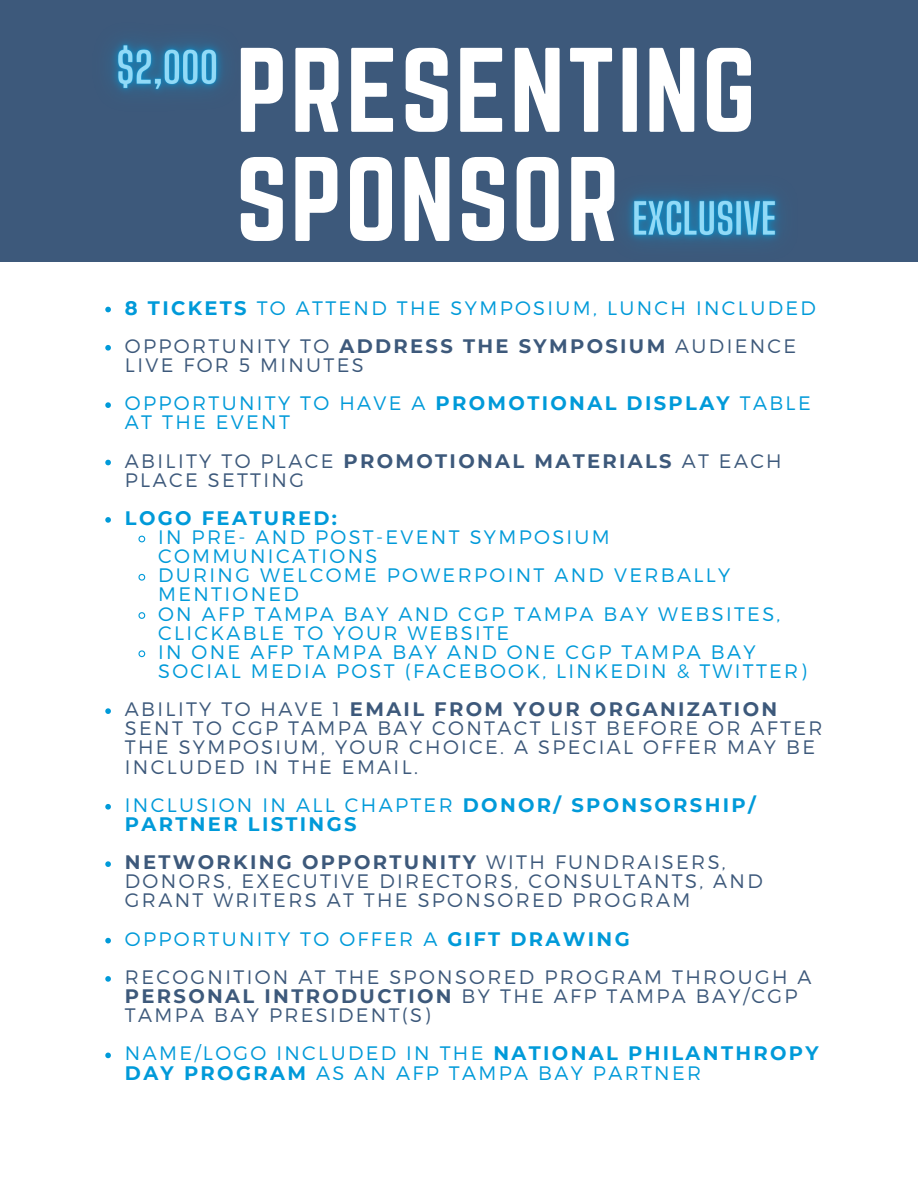
<style>
.page{position:relative;width:918px;height:1188px;background:#fff}
.page>*{position:absolute;margin:0;border:0;box-sizing:border-box;transform-origin:0 0}
.t1{font:105px/109.2px "Norwester";letter-spacing:.02em;color:#fff}
.t2{font:300 19.5px/19.2px "Montserrat";letter-spacing:.12em;color:#3d597b}
.t3{font:300 19.5px/19.2px "Montserrat";letter-spacing:.12em;color:#009ad9}
.t4{font:700 19.5px/19.2px "Montserrat";letter-spacing:.12em;color:#009ad9}
.s1{font-weight:700}
.s2{font-weight:300}
</style>
<div class="page">
<div style="left:0;top:0;width:918px;height:262px;background:#3d597b"></div>
<svg style="left:105px;top:307px;width:6px;height:5px"></svg>
<svg style="left:105px;top:345px;width:6px;height:6px"></svg>
<svg style="left:105px;top:402px;width:6px;height:6px"></svg>
<svg style="left:105px;top:460px;width:6px;height:5px"></svg>
<svg style="left:105px;top:517px;width:6px;height:6px"></svg>
<svg style="left:138px;top:535px;width:8px;height:8px"></svg>
<svg style="left:138px;top:573px;width:8px;height:8px"></svg>
<svg style="left:138px;top:612px;width:8px;height:7px"></svg>
<svg style="left:138px;top:650px;width:8px;height:8px"></svg>
<svg style="left:105px;top:708px;width:6px;height:6px"></svg>
<svg style="left:105px;top:804px;width:6px;height:6px"></svg>
<svg style="left:105px;top:861px;width:6px;height:6px"></svg>
<svg style="left:105px;top:938px;width:6px;height:5px"></svg>
<svg style="left:105px;top:976px;width:6px;height:6px"></svg>
<svg style="left:105px;top:1053px;width:6px;height:5px"></svg>
<img style="left:627px;top:194px;width:153px;height:48px">
<img style="left:111px;top:41px;width:112px;height:52px">
<p class="t1" style="left:236px;top:35px;width:522px">PRESENTING<br>SPONSOR</p>
<p class="t3" style="left:125px;top:297px;width:692px"><span class="s1">8 TICKETS</span> TO ATTEND THE SYMPOSIUM, LUNCH INCLUDED</p>
<p class="t2" style="left:125px;top:335px;width:673px">OPPORTUNITY TO <span class="s1">ADDRESS THE SYMPOSIUM</span> AUDIENCE<br>LIVE FOR 5 MINUTES</p>
<p class="t3" style="left:125px;top:393px;width:687px">OPPORTUNITY TO HAVE A <span class="s1">PROMOTIONAL DISPLAY</span> TABLE<br>AT THE EVENT</p>
<p class="t2" style="left:125px;top:450px;width:658px">ABILITY TO PLACE <span class="s1">PROMOTIONAL MATERIALS</span> AT EACH<br>PLACE SETTING</p>
<p class="t4" style="left:125px;top:508px;width:214px">LOGO FEATURED:</p>
<p class="t3" style="left:158px;top:527px;width:453px">IN PRE- AND POST-EVENT SYMPOSIUM<br>COMMUNICATIONS</p>
<p class="t3" style="left:158px;top:565px;width:574px">DURING WELCOME POWERPOINT AND VERBALLY<br>MENTIONED</p>
<p class="t3" style="left:158px;top:603px;width:624px">ON AFP TAMPA BAY AND CGP TAMPA BAY WEBSITES,<br>CLICKABLE TO YOUR WEBSITE</p>
<p class="t3" style="left:158px;top:641px;width:650px">IN ONE AFP TAMPA BAY AND ONE CGP TAMPA BAY<br>SOCIAL MEDIA POST (FACEBOOK, LINKEDIN &amp; TWITTER)</p>
<p class="t2" style="left:125px;top:699px;width:699px">ABILITY TO HAVE 1 <span class="s1">EMAIL FROM YOUR ORGANIZATION </span>SENT TO CGP TAMPA BAY CONTACT LIST BEFORE OR AFTER THE SYMPOSIUM, YOUR CHOICE. A SPECIAL OFFER MAY BE INCLUDED IN THE EMAIL.</p>
<p class="t4" style="left:125px;top:795px;width:632px"><span class="s2">INCLUSION IN ALL CHAPTER</span> DONOR/ SPONSORSHIP/<br>PARTNER LISTINGS</p>
<p class="t2" style="left:125px;top:852px;width:639px"><span class="s1">NETWORKING OPPORTUNITY</span> WITH FUNDRAISERS,<br>DONORS, EXECUTIVE DIRECTORS, CONSULTANTS, AND<br>GRANT WRITERS AT THE SPONSORED PROGRAM</p>
<p class="t3" style="left:125px;top:928px;width:506px">OPPORTUNITY TO OFFER A <span class="s1">GIFT DRAWING</span></p>
<p class="t2" style="left:125px;top:966px;width:688px">RECOGNITION AT THE SPONSORED PROGRAM THROUGH A<br><span class="s1">PERSONAL INTRODUCTION</span> BY THE AFP TAMPA BAY/CGP<br>TAMPA BAY PRESIDENT(S)</p>
<p class="t3" style="left:125px;top:1043px;width:695px">NAME/LOGO INCLUDED IN THE <span class="s1">NATIONAL PHILANTHROPY<br>DAY PROGRAM</span> AS AN AFP TAMPA BAY PARTNER</p>
</div>
